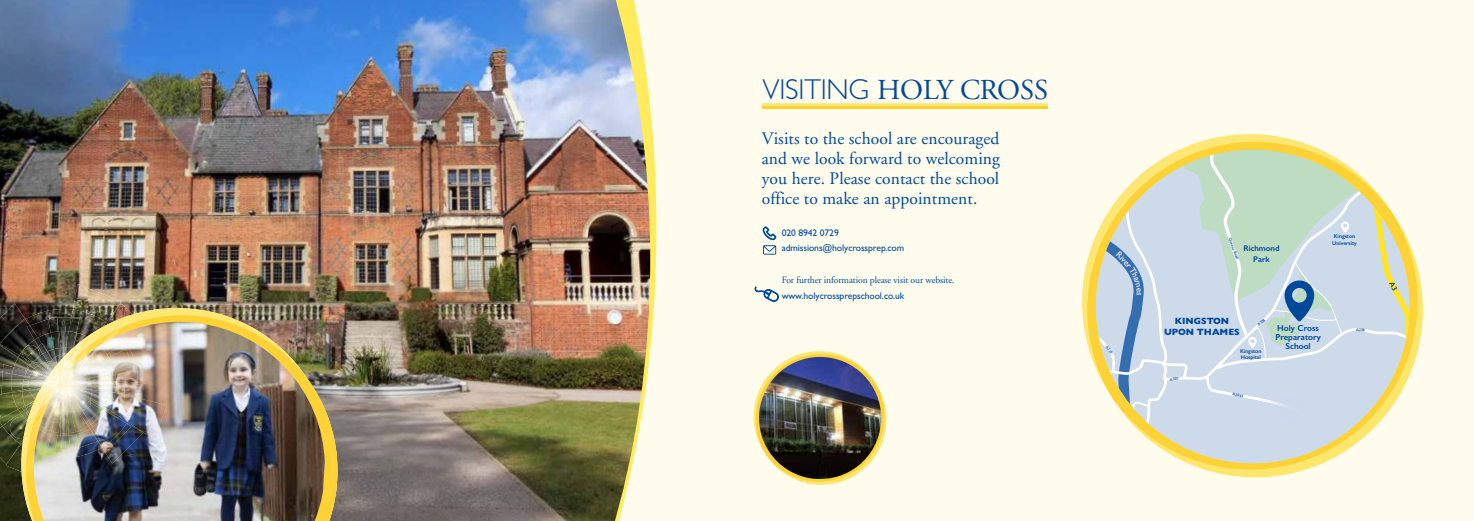
<style>
.page{position:relative;width:1474px;height:521px;background:#fff}
.page>*{position:absolute;margin:0;border:0;box-sizing:border-box;transform-origin:0 0}
.t1{font:28.88px "Adobe Garamond";letter-spacing:-.005em;color:#004899}
.t2{font:17.5px/20.1px "Adobe Garamond";letter-spacing:.005em;color:#004a97;text-align:justify}
.t3{font:9.62px/15.8px "Gill Sans";letter-spacing:-.01em;color:#004a97}
.t4{font:9.62px "Adobe Garamond";letter-spacing:-.01em;color:#004a97}
.t5{font:700 9.19px/11.5px "Gill Sans";letter-spacing:-.005em;color:#004899;text-align:center}
.t6{font:600 8.66px/8.8px "Gill Sans";letter-spacing:-.005em;color:#004899;text-align:center}
.t7{font:600 8.22px/10.3px "Gill Sans";letter-spacing:-.005em;color:#004899;text-align:center}
.t8{font:600 5.6px/6.2px "Gill Sans";letter-spacing:-.005em;color:#004899}
.t9{font:600 3.85px "Gill Sans";color:#004899}
.s1{font-family:"Gill Sans";font-weight:300}
</style>
<div class="page">
<div style="left:737px;top:0;width:736px;height:521px;background:#fffced"></div>
<svg style="left:762px;top:103px;width:285px;height:3px"></svg>
<hr style="left:762px;top:106px;width:285px;height:2px;background:#fcd131">
<svg style="left:1206px;top:266px;width:216px;height:211px"></svg>
<svg style="left:1087px;top:142px;width:330px;height:328px"></svg>
<svg style="left:754px;top:287px;width:25px;height:15px"></svg>
<svg style="left:755px;top:354px;width:131px;height:131px"></svg>
<img style="left:759px;top:357px;width:122px;height:122px;border-radius:61px">
<svg style="left:1095px;top:158px;width:314px;height:305px"></svg>
<svg style="left:1144px;top:160px;width:258px;height:275px;background:#d7ddd3"></svg>
<svg style="left:1179px;top:150px;width:26px;height:153px;background:#cedad3"></svg>
<img style="left:1243px;top:424px;width:68px;height:3px">
<svg style="left:763px;top:227px;width:13px;height:28px"></svg>
<div style="left:0;top:0;width:737px;height:521px;background:#fffced"></div>
<img style="left:0;top:0;width:610px;height:521px">
<img style="left:610px;top:0;width:47px;height:521px">
<svg style="left:21px;top:308px;width:312px;height:213px;background:#9b8e5d"></svg>
<svg style="left:333px;top:381px;width:4px;height:140px"></svg>
<img style="left:26px;top:315px;width:307px;height:206px">
<img style="left:34px;top:322px;width:286px;height:199px">
<img style="left:0;top:303px;width:25px;height:6px">
<img style="left:102px;top:455px;width:41px;height:8px">
<img style="left:121px;top:303px;width:11px;height:11px">
<img style="left:121px;top:314px;width:18px;height:3px">
<img style="left:0;top:455px;width:6px;height:9px">
<img style="left:145px;top:398px;width:22px;height:40px">
<img style="left:73px;top:284px;width:48px;height:33px">
<img style="left:106px;top:305px;width:13px;height:12px">
<img style="left:6px;top:455px;width:15px;height:17px">
<img style="left:21px;top:455px;width:5px;height:19px">
<img style="left:26px;top:455px;width:8px;height:22px">
<img style="left:34px;top:455px;width:20px;height:28px">
<img style="left:9px;top:455px;width:12px;height:6px">
<img style="left:54px;top:455px;width:84px;height:3px">
<img style="left:35px;top:455px;width:20px;height:2px">
<img style="left:0;top:309px;width:73px;height:8px">
<img style="left:71px;top:310px;width:35px;height:7px">
<img style="left:30px;top:316px;width:27px;height:1px">
<img style="left:0;top:317px;width:145px;height:138px">
<svg style="left:1095px;top:197px;width:93px;height:257px;background:#cfd8d3"></svg>
<svg style="left:1205px;top:150px;width:204px;height:274px;background:#cedcd3"></svg>
<h1 class="t1" style="left:762px;top:78px;width:287px"><span class="s1">VISITING</span> HOLY CROSS</h1>
<p class="t2" style="left:761px;top:130px;width:240px">Visits to the school are encouraged and we look forward to welcoming you here. Please contact the school office to make an appointment.</p>
<p class="t3" style="left:781px;top:225px;width:124px">020 8942 0729 admissions@holycrossprep.com</p>
<p class="t4" style="left:781px;top:276px;width:174px">For further information please visit our website.</p>
<p class="t3" style="left:781px;top:288px;width:124px">www.holycrossprepschool.co.uk</p>
<p class="t9" style="left:1232px;top:240px;width:11px;rotate:74deg">ueens</p>
<p class="t7" style="left:1243px;top:244px;width:38px">Richmond<br>Park</p>
<p class="t8" style="left:1332px;top:233px;width:26px;line-height:7px;text-align:center">Kingston<br>University</p>
<p class="t5" style="left:1163px;top:315px;width:77px">KINGSTON<br>UPON THAMES</p>
<p class="t8" style="left:1240px;top:349px;width:23px">Kingston<br>Hospital</p>
<p class="t9" style="left:1232px;top:393px;width:12px;rotate:10deg">A2043</p>
<p class="t6" style="left:1275px;top:325px;width:47px">Holy Cross<br>Preparatory<br>School</p>
</div>
